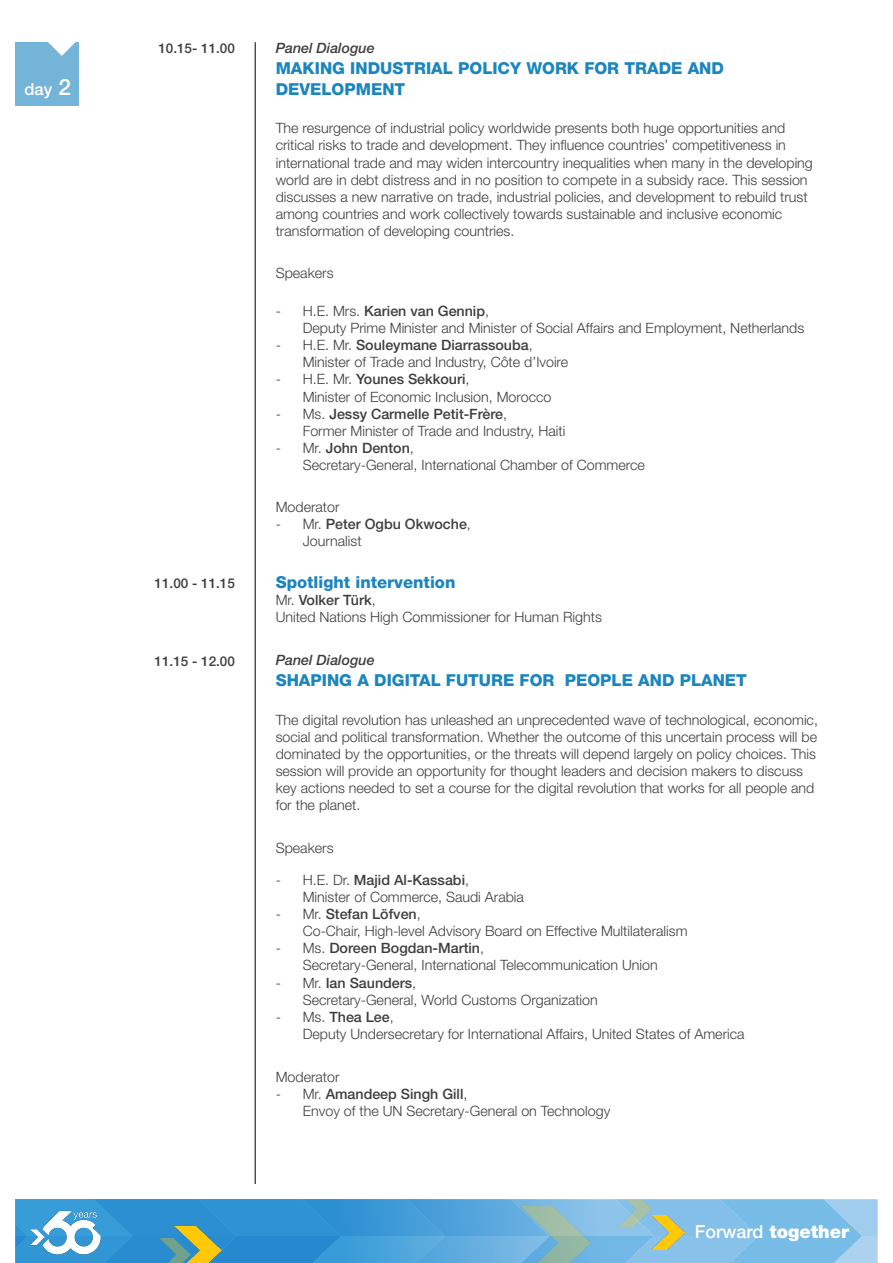
<style>
.page{position:relative;width:893px;height:1263px;background:#fff}
.page>*{position:absolute;margin:0;border:0;box-sizing:border-box;transform-origin:0 0}
.t1{font:900 18px "Helvetica Neue LT Std";color:#fff}
.t2{font:800 16.5px/21px "Helvetica Neue LT Std";color:#1a85bf}
.t3{font:500 16.5px "Helvetica Neue LT Std";color:#fff}
.t4{font:300 14.25px/17.1px "Helvetica Neue LT Std";color:#3e3e3f}
.t5{font:500 14.25px/17.1px "Helvetica Neue LT Std";color:#3e3e3f}
.t6{font:italic 500 14.25px "Helvetica Neue LT Std";color:#3e3e3f}
.t7{font:500 13.5px "Helvetica Neue LT Std";color:#3e3e3f}
.s1{font-size:22.5px}
.s2{font-weight:500}
.s3{font-weight:300}
</style>
<div class="page">
<hr style="left:255px;top:42px;width:1px;height:1142px;background:#4b4c4d">
<div style="left:15px;top:42px;width:64px;height:64px;background:#73b4d8"></div>
<svg style="left:48px;top:42px;width:28px;height:14px"></svg>
<svg style="left:15px;top:1199px;width:861px;height:64px;background:#57a7dd"></svg>
<img style="left:30px;top:1209px;width:71px;height:45px">
<img style="left:175px;top:1226px;width:46px;height:37px">
<img style="left:651px;top:1216px;width:33px;height:33px">
<img style="left:619px;top:1199px;width:32px;height:27px">
<img style="left:521px;top:1207px;width:70px;height:56px">
<img style="left:159px;top:1238px;width:31px;height:25px">
<p class="t3" style="left:24px;top:79px;width:48px">day <span class="s1">2</span></p>
<p class="t7" style="left:158px;top:40px;width:78px">10.15- 11.00</p>
<p class="t7" style="left:155px;top:575px;width:82px">11.00 - 11.15</p>
<p class="t7" style="left:155px;top:653px;width:82px">11.15 - 12.00</p>
<p class="t6" style="left:276px;top:40px;width:101px">Panel Dialogue</p>
<p class="t2" style="left:276px;top:58px;width:450px">MAKING INDUSTRIAL POLICY WORK FOR TRADE AND<br>DEVELOPMENT</p>
<p class="t4" style="left:276px;top:119px;width:539px">The resurgence of industrial policy worldwide presents both huge opportunities and critical risks to trade and development. They influence countries’ competitiveness in international trade and may widen intercountry inequalities when many in the developing world are in debt distress and in no position to compete in a subsidy race. This session discusses a new narrative on trade, industrial policies, and development to rebuild trust among countries and work collectively towards sustainable and inclusive economic transformation of developing countries.</p>
<p class="t4" style="left:276px;top:264px;width:59px">Speakers</p>
<p class="t4" style="left:303px;top:302px;width:503px;text-indent:-27px">- H.E. Mrs. <span class="s2">Karien van Gennip</span>,<br>Deputy Prime Minister and Minister of Social Affairs and Employment, Netherlands</p>
<p class="t4" style="left:303px;top:336px;width:267px;text-indent:-27px">- H.E. Mr. <span class="s2">Souleymane Diarrassouba</span>,<br>Minister of Trade and Industry, Côte d’Ivoire</p>
<p class="t4" style="left:303px;top:371px;width:250px;text-indent:-27px">- H.E. Mr. <span class="s2">Younes Sekkouri</span>,<br>Minister of Economic Inclusion, Morocco</p>
<p class="t5" style="left:276px;top:405px;width:233px"><span class="s3">- Ms.</span> Jessy Carmelle Petit-Frère<span class="s3">,</span></p>
<p class="t4" style="left:303px;top:422px;width:264px">Former Minister of Trade and Industry, Haiti</p>
<p class="t4" style="left:303px;top:439px;width:344px;text-indent:-27px">- Mr. <span class="s2">John Denton</span>,<br>Secretary-General, International Chamber of Commerce</p>
<p class="t4" style="left:276px;top:498px;width:65px">Moderator</p>
<p class="t5" style="left:303px;top:515px;width:170px;text-indent:-27px"><span class="s3">- Mr.</span> Peter Ogbu Okwoche<span class="s3">,<br>Journalist</span></p>
<p class="t2" style="left:276px;top:572px;width:181px">Spotlight intervention</p>
<p class="t4" style="left:276px;top:591px;width:328px">Mr. <span class="s2">Volker Türk</span>,<br>United Nations High Commissioner for Human Rights</p>
<p class="t6" style="left:276px;top:651px;width:101px">Panel Dialogue</p>
<p class="t2" style="left:276px;top:670px;width:473px">SHAPING A DIGITAL FUTURE FOR PEOPLE AND PLANET</p>
<p class="t4" style="left:276px;top:711px;width:544px">The digital revolution has unleashed an unprecedented wave of technological, economic, social and political transformation. Whether the outcome of this uncertain process will be dominated by the opportunities, or the threats will depend largely on policy choices. This session will provide an opportunity for thought leaders and decision makers to discuss key actions needed to set a course for the digital revolution that works for all people and for the planet.</p>
<p class="t4" style="left:276px;top:839px;width:59px">Speakers</p>
<p class="t4" style="left:303px;top:871px;width:223px;text-indent:-27px">- H.E. Dr. <span class="s2">Majid Al-Kassabi</span>,<br>Minister of Commerce, Saudi Arabia</p>
<p class="t4" style="left:303px;top:905px;width:386px;text-indent:-27px">- Mr. <span class="s2">Stefan Löfven</span>,<br>Co-Chair, High-level Advisory Board on Effective Multilateralism</p>
<p class="t5" style="left:276px;top:939px;width:210px"><span class="s3">- Ms.</span> Doreen Bogdan-Martin<span class="s3">,</span></p>
<p class="t4" style="left:303px;top:956px;width:357px">Secretary-General, International Telecommunication Union</p>
<p class="t4" style="left:303px;top:974px;width:297px;text-indent:-27px">- Mr. <span class="s2">Ian Saunders</span>,<br>Secretary-General, World Customs Organization</p>
<p class="t4" style="left:303px;top:1008px;width:443px;text-indent:-27px">- Ms. <span class="s2">Thea Lee</span>,<br>Deputy Undersecretary for International Affairs, United States of America</p>
<p class="t4" style="left:276px;top:1068px;width:65px">Moderator</p>
<p class="t4" style="left:303px;top:1085px;width:309px;text-indent:-27px">- Mr. <span class="s2">Amandeep Singh Gill</span>,<br>Envoy of the UN Secretary-General on Technology</p>
<p class="t1" style="left:695px;top:1220px;width:156px"><span class="s2">Forward</span> together</p>
</div>
